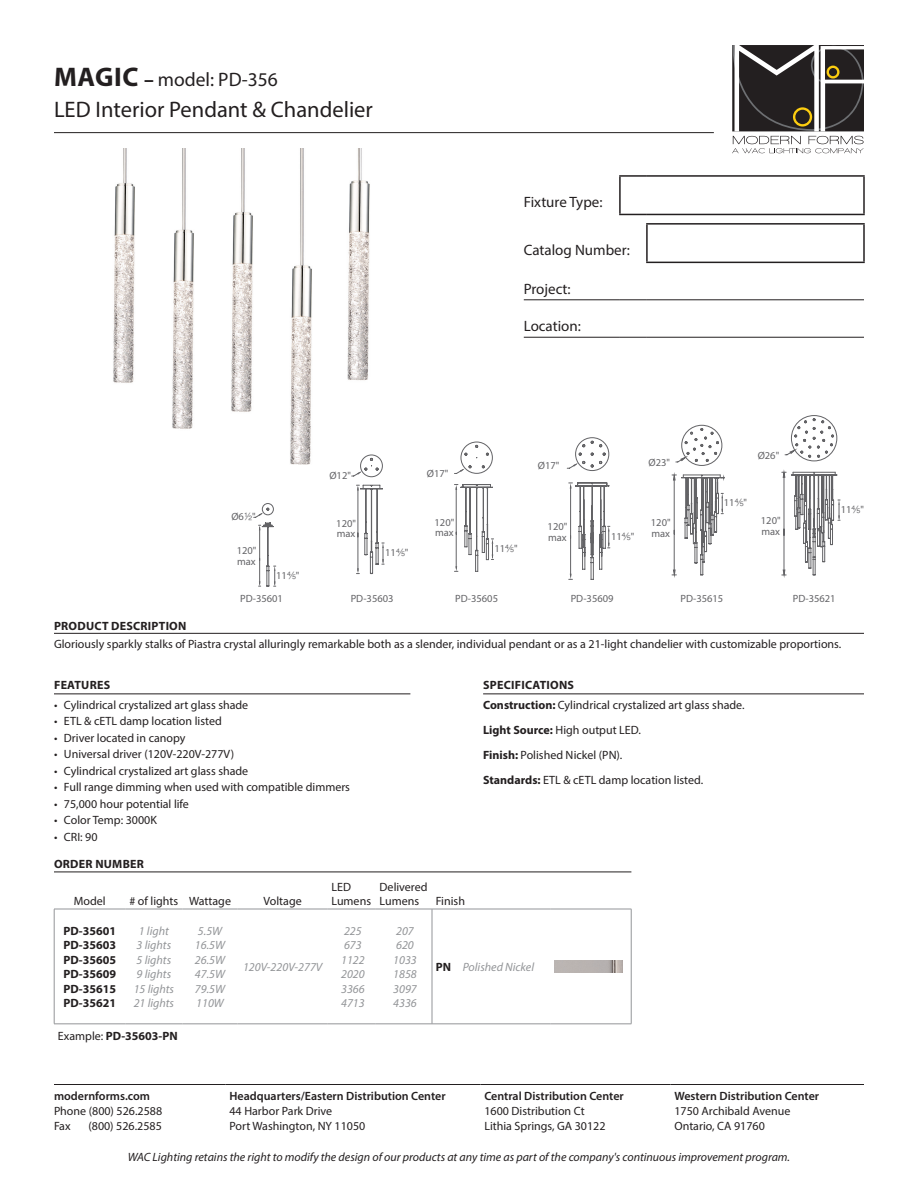
<style>
.page{position:relative;width:918px;height:1188px;background:#fff}
.page>*{position:absolute;margin:0;border:0;box-sizing:border-box;transform-origin:0 0}
.t1{font:22.5px "Myriad Pro";color:#231f20}
.t2{font:19.5px "Myriad Pro";color:#231f20}
.t3{font:15px "Myriad Pro";color:#231f20}
.t4{font:12px/15px "Myriad Pro";color:#231f20}
.t5{font:italic 12px/14.4px "Myriad Pro";color:#939598}
.t6{font:italic 12px "Myriad Pro";color:#231f20}
.t7{font:600 12px "Myriad Pro";color:#231f20}
.t8{font:700 12px/14.4px "Myriad Pro";color:#231f20;text-align:justify}
.t9{font:700 12px "Myriad Pro";letter-spacing:.02em;color:#231f20}
.t10{font:10.5px/10.5px "Myriad Pro";color:#636366}
.s1{font-weight:700;font-size:27px}
.s2{font-weight:700}
.s3{font-family:"Sans Fractions"}
.s4{font-weight:400}
.s5{font-weight:700;font-style:normal;color:#231f20}
</style>
<div class="page">
<hr style="left:54px;top:132px;width:660px;height:1px;background:#231f20">
<hr style="left:524px;top:300px;width:96px;height:1px;background:#231f20">
<svg style="left:620px;top:300px;width:27px;height:1px"></svg>
<hr style="left:647px;top:300px;width:217px;height:1px;background:#231f20">
<hr style="left:524px;top:337px;width:96px;height:1px;background:#231f20">
<svg style="left:620px;top:337px;width:27px;height:1px"></svg>
<hr style="left:647px;top:337px;width:217px;height:1px;background:#231f20">
<hr style="left:646px;top:223px;width:219px;height:2px;background:#231f20">
<hr style="left:646px;top:225px;width:2px;height:37px;background:#231f20">
<hr style="left:863px;top:225px;width:2px;height:37px;background:#231f20">
<hr style="left:646px;top:262px;width:219px;height:1px;background:#231f20">
<hr style="left:619px;top:175px;width:28px;height:2px;background:#231f20">
<hr style="left:619px;top:177px;width:2px;height:37px;background:#231f20">
<hr style="left:647px;top:175px;width:218px;height:2px;background:#231f20">
<hr style="left:863px;top:177px;width:2px;height:37px;background:#231f20">
<svg style="left:619px;top:214px;width:28px;height:1px"></svg>
<hr style="left:647px;top:214px;width:218px;height:1px;background:#231f20">
<svg style="left:732px;top:45px;width:132px;height:108px"></svg>
<hr style="left:54px;top:1084px;width:172px;height:1px;background:#231f20">
<hr style="left:226px;top:1084px;width:255px;height:1px;background:#231f20">
<hr style="left:481px;top:1084px;width:190px;height:1px;background:#231f20">
<hr style="left:671px;top:1084px;width:193px;height:1px;background:#231f20">
<hr style="left:54px;top:694px;width:356px;height:1px;background:#231f20">
<hr style="left:54px;top:633px;width:810px;height:1px;background:#231f20">
<hr style="left:483px;top:694px;width:381px;height:1px;background:#231f20">
<hr style="left:54px;top:872px;width:577px;height:1px;background:#231f20">
<hr style="left:54px;top:909px;width:71px;height:1px;background:#939598">
<hr style="left:54px;top:909px;width:1px;height:115px;background:#939598">
<hr style="left:125px;top:909px;width:58px;height:1px;background:#939598">
<hr style="left:54px;top:1024px;width:71px;height:1px;background:#939598">
<hr style="left:125px;top:1024px;width:58px;height:1px;background:#939598">
<hr style="left:183px;top:909px;width:55px;height:1px;background:#939598">
<hr style="left:238px;top:909px;width:90px;height:1px;background:#939598">
<hr style="left:183px;top:1024px;width:55px;height:1px;background:#939598">
<hr style="left:238px;top:1024px;width:90px;height:1px;background:#939598">
<hr style="left:328px;top:909px;width:48px;height:1px;background:#939598">
<hr style="left:376px;top:909px;width:56px;height:1px;background:#939598">
<svg style="left:433px;top:909px;width:26px;height:1px"></svg>
<hr style="left:432px;top:909px;width:1px;height:115px;background:#939598">
<hr style="left:459px;top:909px;width:92px;height:1px;background:#939598">
<hr style="left:551px;top:909px;width:80px;height:1px;background:#939598">
<hr style="left:631px;top:909px;width:1px;height:115px;background:#939598">
<svg style="left:432px;top:1024px;width:27px;height:1px"></svg>
<hr style="left:459px;top:1024px;width:92px;height:1px;background:#939598">
<hr style="left:551px;top:1024px;width:80px;height:1px;background:#939598">
<hr style="left:328px;top:1024px;width:48px;height:1px;background:#939598">
<hr style="left:376px;top:1024px;width:56px;height:1px;background:#939598">
<img style="left:555px;top:960px;width:68px;height:13px">
<img style="left:347px;top:148px;width:23px;height:233px">
<img style="left:290px;top:148px;width:22px;height:317px">
<img style="left:231px;top:148px;width:22px;height:264px">
<img style="left:172px;top:148px;width:22px;height:281px">
<img style="left:113px;top:148px;width:22px;height:235px">
<svg style="left:253px;top:503px;width:23px;height:84px"></svg>
<svg style="left:351px;top:455px;width:33px;height:119px"></svg>
<svg style="left:454px;top:442px;width:40px;height:130px"></svg>
<svg style="left:567px;top:437px;width:43px;height:143px"></svg>
<svg style="left:672px;top:425px;width:53px;height:152px"></svg>
<svg style="left:781px;top:415px;width:59px;height:162px"></svg>
<h2 class="t2" style="left:54px;top:67px;width:225px"><span class="s1">MAGIC</span> <span class="s2">–</span> model: PD-356</h2>
<h1 class="t1" style="left:54px;top:96px;width:320px">LED Interior Pendant &amp; Chandelier</h1>
<p class="t3" style="left:524px;top:193px;width:80px">Fixture Type:</p>
<p class="t3" style="left:524px;top:241px;width:108px">Catalog Number:</p>
<p class="t3" style="left:524px;top:280px;width:48px">Project:</p>
<p class="t3" style="left:524px;top:317px;width:59px">Location:</p>
<p class="t10" style="left:231px;top:511px;width:26px">Ø6<span class="s3">2</span>"</p>
<p class="t10" style="left:237px;top:545px;width:21px">120" max</p>
<p class="t10" style="left:240px;top:593px;width:44px">PD-35601</p>
<p class="t10" style="left:276px;top:570px;width:25px">11<span class="s3">t</span>"</p>
<p class="t10" style="left:329px;top:470px;width:23px">Ø12"</p>
<p class="t10" style="left:427px;top:468px;width:23px">Ø17"</p>
<p class="t10" style="left:538px;top:460px;width:23px">Ø17"</p>
<p class="t10" style="left:649px;top:457px;width:23px">Ø23"</p>
<p class="t10" style="left:758px;top:450px;width:23px">Ø26"</p>
<p class="t10" style="left:724px;top:497px;width:25px">11<span class="s3">t</span>"</p>
<p class="t10" style="left:841px;top:504px;width:25px">11<span class="s3">t</span>"</p>
<p class="t10" style="left:336px;top:518px;width:21px">120"</p>
<p class="t10" style="left:337px;top:528px;width:20px">max</p>
<p class="t10" style="left:435px;top:517px;width:21px">120"</p>
<p class="t10" style="left:435px;top:527px;width:20px">max</p>
<p class="t10" style="left:548px;top:521px;width:21px">120"</p>
<p class="t10" style="left:548px;top:532px;width:20px">max</p>
<p class="t10" style="left:611px;top:531px;width:25px">11<span class="s3">t</span>"</p>
<p class="t10" style="left:651px;top:517px;width:21px">120" max</p>
<p class="t10" style="left:761px;top:515px;width:21px">120" max</p>
<p class="t10" style="left:385px;top:547px;width:25px">11<span class="s3">t</span>"</p>
<p class="t10" style="left:494px;top:543px;width:25px">11<span class="s3">t</span>"</p>
<p class="t10" style="left:351px;top:593px;width:44px">PD-35603</p>
<p class="t10" style="left:455px;top:593px;width:44px">PD-35605</p>
<p class="t10" style="left:571px;top:593px;width:44px">PD-35609</p>
<p class="t10" style="left:680px;top:593px;width:44px">PD-35615</p>
<p class="t10" style="left:793px;top:593px;width:44px">PD-35621</p>
<p class="t9" style="left:54px;top:618px;width:134px">PRODUCT DESCRIPTION</p>
<p class="t4" style="left:54px;top:637px;width:789px">Gloriously sparkly stalks of Piastra crystal alluringly remarkable both as a slender, individual pendant or as a 21-light chandelier with customizable proportions.</p>
<p class="t4" style="left:483px;top:675px;width:263px;line-height:19.5px"><span class="s2">SPECIFICATIONS<br>Construction:</span> Cylindrical crystalized art glass shade.</p>
<p class="t4" style="left:483px;top:717px;width:222px;line-height:25px"><span class="s2">Light Source:</span> High output LED.<br><span class="s2">Finish:</span> Polished Nickel (PN).<br><span class="s2">Standards:</span> ETL &amp; cETL damp location listed.</p>
<p class="t9" style="left:54px;top:678px;width:58px">FEATURES</p>
<p class="t4" style="left:54px;top:697px;width:196px">• Cylindrical crystalized art glass shade</p>
<p class="t4" style="left:54px;top:714px;width:169px">• ETL &amp; cETL damp location listed</p>
<p class="t4" style="left:54px;top:730px;width:133px">• Driver located in canopy</p>
<p class="t4" style="left:54px;top:747px;width:182px">• Universal driver (120V-220V-277V)</p>
<p class="t4" style="left:54px;top:763px;width:196px">• Cylindrical crystalized art glass shade</p>
<p class="t4" style="left:54px;top:780px;width:298px">• Full range dimming when used with compatible dimmers</p>
<p class="t4" style="left:54px;top:796px;width:137px">• 75,000 hour potential life</p>
<p class="t4" style="left:54px;top:813px;width:104px">• Color Temp: 3000K</p>
<p class="t4" style="left:54px;top:829px;width:45px">• CRI: 90</p>
<p class="t9" style="left:54px;top:856px;width:91px">ORDER NUMBER</p>
<p class="t4" style="left:74px;top:894px;width:33px">Model</p>
<p class="t4" style="left:129px;top:894px;width:103px"># of lights Wattage</p>
<p class="t4" style="left:264px;top:894px;width:40px">Voltage</p>
<p class="t8" style="left:63px;top:923px;width:54px">PD-35601<br>PD-35603<br>PD-35605<br>PD-35609<br>PD-35615<br>PD-35621</p>
<p class="t5" style="left:134px;top:924px;width:42px;text-align:center">1 light<br>3 lights<br>5 lights<br>9 lights<br>15 lights<br>21 lights</p>
<p class="t5" style="left:195px;top:924px;width:32px">5.5W<br>16.5W<br>26.5W<br>47.5W<br>79.5W<br>110W</p>
<p class="t8" style="left:58px;top:1028px;width:121px"><span class="s4">Example:</span> PD-35603-PN</p>
<p class="t5" style="left:243px;top:960px;width:81px">120V-220V-277V</p>
<p class="t4" style="left:332px;top:879px;width:41px;line-height:14.4px">LED<br>Lumens</p>
<p class="t4" style="left:380px;top:879px;width:49px;line-height:14.4px">Delivered<br>Lumens</p>
<p class="t5" style="left:341px;top:924px;width:25px">225<br>673<br>1122<br>2020<br>3366<br>4713</p>
<p class="t5" style="left:393px;top:924px;width:25px">207<br>620<br>1033<br>1858<br>3097<br>4336</p>
<p class="t4" style="left:436px;top:894px;width:31px">Finish</p>
<p class="t5" style="left:436px;top:960px;width:100px"><span class="s5">PN</span> Polished Nickel</p>
<p class="t7" style="left:54px;top:1089px;width:98px">modernforms.com</p>
<p class="t4" style="left:54px;top:1104px;width:110px">Phone (800) 526.2588<br>Fax</p>
<p class="t4" style="left:88px;top:1119px;width:75px">(800) 526.2585</p>
<p class="t7" style="left:230px;top:1089px;width:218px">Headquarters/Eastern Distribution Center</p>
<p class="t4" style="left:230px;top:1104px;width:137px">44 Harbor Park Drive<br>Port Washington, NY 11050</p>
<p class="t7" style="left:484px;top:1089px;width:141px">Central Distribution Center</p>
<p class="t4" style="left:484px;top:1104px;width:123px">1600 Distribution Ct<br>Lithia Springs, GA 30122</p>
<p class="t7" style="left:674px;top:1089px;width:146px">Western Distribution Center</p>
<p class="t4" style="left:674px;top:1104px;width:117px">1750 Archibald Avenue<br>Ontario, CA 91760</p>
<p class="t6" style="left:128px;top:1149px;width:664px">WAC Lighting retains the right to modify the design of our products at any time as part of the company's continuous improvement program.</p>
</div>
